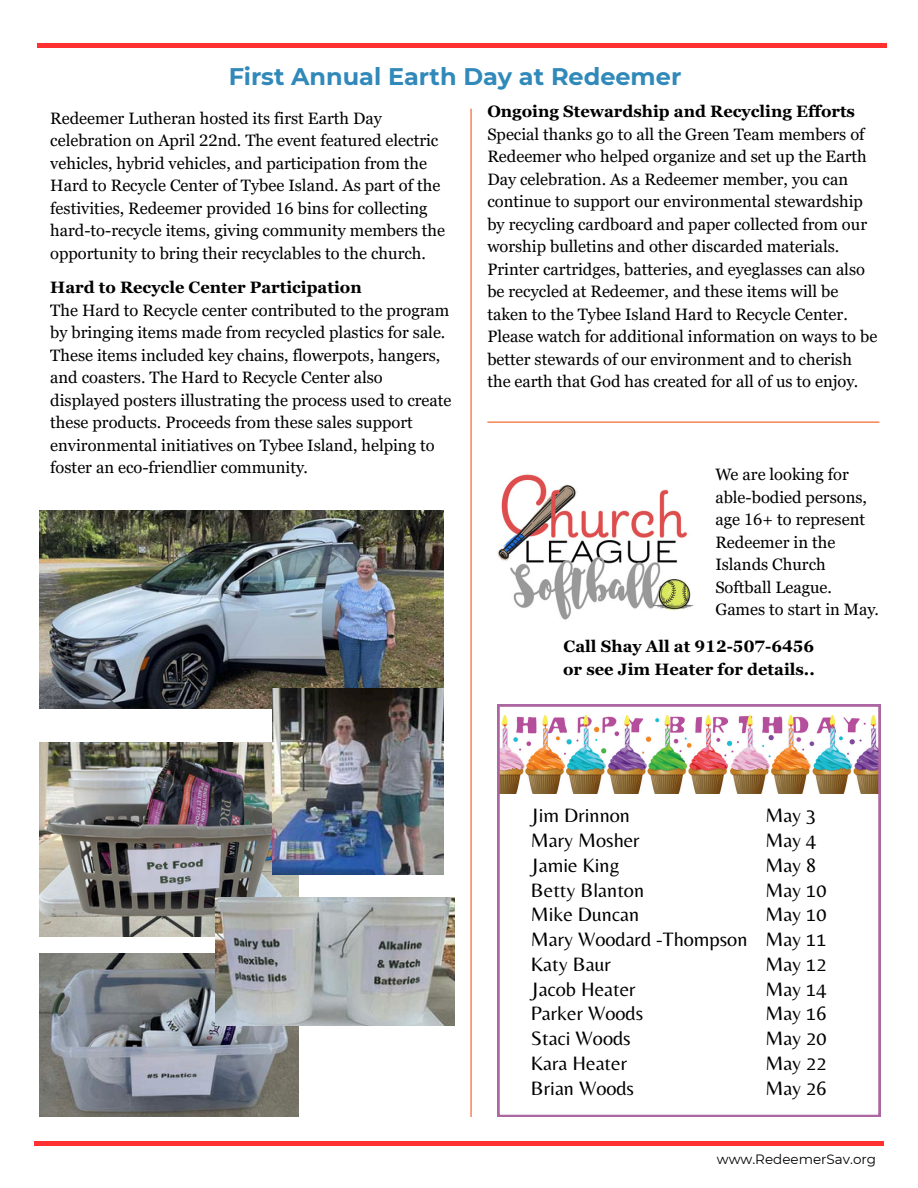
<style>
.page{position:relative;width:918px;height:1188px;background:#fff}
.page>*{position:absolute;margin:0;border:0;box-sizing:border-box;transform-origin:0 0}
.t1{font:700 24px "Montserrat";color:#3189ba}
.t2{font:20.25px "Belleza";color:#000}
.t3{font:16.5px/22.5px "Georgia Pro";color:#000}
.t4{font:700 16.5px "Georgia Pro";color:#000}
.t5{font:13.5px "Montserrat";color:#000}
</style>
<div class="page">
<div style="left:37px;top:43px;width:850px;height:5px;background:#ff3131"></div>
<div style="left:34px;top:1141px;width:850px;height:5px;background:#ff3131"></div>
<hr style="left:470px;top:109px;width:2px;height:1008px;background:#f15d22">
<img style="left:39px;top:511px;width:404px;height:198px">
<svg style="left:498px;top:705px;width:382px;height:412px"></svg>
<img style="left:39px;top:743px;width:259px;height:193px">
<img style="left:39px;top:954px;width:259px;height:163px">
<img style="left:215px;top:897px;width:240px;height:128px">
<img style="left:272px;top:689px;width:171px;height:185px">
<hr style="left:487px;top:422px;width:392px;height:1px;background:#f15d22">
<img style="left:497px;top:474px;width:197px;height:146px">
<p class="t1" style="left:229px;top:62px;width:454px">First Annual Earth Day at Redeemer</p>
<p class="t3" style="left:50px;top:107px;width:396px">Redeemer Lutheran hosted its first Earth Day celebration on April 22nd. The event featured electric vehicles, hybrid vehicles, and participation from the Hard to Recycle Center of Tybee Island. As part of the festivities, Redeemer provided 16 bins for collecting hard-to-recycle items, giving community members the opportunity to bring their recyclables to the church.</p>
<p class="t4" style="left:50px;top:278px;width:313px">Hard to Recycle Center Participation</p>
<p class="t3" style="left:50px;top:299px;width:403px">The Hard to Recycle center contributed to the program by bringing items made from recycled plastics for sale.<br>These items included key chains, flowerpots, hangers, and coasters. The Hard to Recycle Center also displayed posters illustrating the process used to create these products. Proceeds from these sales support environmental initiatives on Tybee Island, helping to foster an eco-friendlier community.</p>
<p class="t4" style="left:487px;top:102px;width:369px">Ongoing Stewardship and Recycling Efforts</p>
<p class="t3" style="left:487px;top:123px;width:392px">Special thanks go to all the Green Team members of Redeemer who helped organize and set up the Earth Day celebration. As a Redeemer member, you can continue to support our environmental stewardship by recycling cardboard and paper collected from our worship bulletins and other discarded materials.<br>Printer cartridges, batteries, and eyeglasses can also be recycled at Redeemer, and these items will be taken to the Tybee Island Hard to Recycle Center.<br>Please watch for additional information on ways to be better stewards of our environment and to cherish the earth that God has created for all of us to enjoy.</p>
<p class="t3" style="left:715px;top:463px;width:165px">We are looking for able-bodied persons, age 16+ to represent<br>Redeemer in the<br>Islands Church<br>Softball League.<br>Games to start in May.</p>
<p class="t4" style="left:564px;top:637px;width:252px">Call Shay All at 912-507-6456</p>
<p class="t4" style="left:563px;top:660px;width:253px">or see Jim Heater for details..</p>
<h2 class="t2" style="left:531px;top:804px;width:101px">Jim Drinnon</h2>
<h2 class="t2" style="left:531px;top:828px;width:110px">Mary Mosher</h2>
<h2 class="t2" style="left:531px;top:853px;width:90px">Jamie King</h2>
<h2 class="t2" style="left:531px;top:878px;width:115px">Betty Blanton</h2>
<h2 class="t2" style="left:531px;top:903px;width:110px">Mike Duncan</h2>
<h2 class="t2" style="left:531px;top:927px;width:218px">Mary Woodard -Thompson</h2>
<h2 class="t2" style="left:531px;top:952px;width:81px">Katy Baur</h2>
<h2 class="t2" style="left:531px;top:977px;width:106px">Jacob Heater</h2>
<h2 class="t2" style="left:531px;top:1002px;width:114px">Parker Woods</h2>
<h2 class="t2" style="left:531px;top:1026px;width:101px">Staci Woods</h2>
<h2 class="t2" style="left:531px;top:1051px;width:98px">Kara Heater</h2>
<h2 class="t2" style="left:531px;top:1076px;width:105px">Brian Woods</h2>
<p class="t2" style="left:765px;top:804px;width:52px">May 3</p>
<p class="t2" style="left:765px;top:828px;width:52px">May 4</p>
<p class="t2" style="left:765px;top:853px;width:52px">May 8</p>
<p class="t2" style="left:765px;top:878px;width:63px">May 10</p>
<p class="t2" style="left:765px;top:903px;width:63px">May 10</p>
<p class="t2" style="left:765px;top:927px;width:63px">May 11</p>
<p class="t2" style="left:765px;top:952px;width:63px">May 12</p>
<p class="t2" style="left:765px;top:977px;width:63px">May 14</p>
<p class="t2" style="left:765px;top:1002px;width:63px">May 16</p>
<p class="t2" style="left:765px;top:1026px;width:63px">May 20</p>
<p class="t2" style="left:765px;top:1051px;width:63px">May 22</p>
<p class="t2" style="left:765px;top:1076px;width:63px">May 26</p>
<p class="t5" style="left:717px;top:1151px;width:161px">www.RedeemerSav.org</p>
</div>
